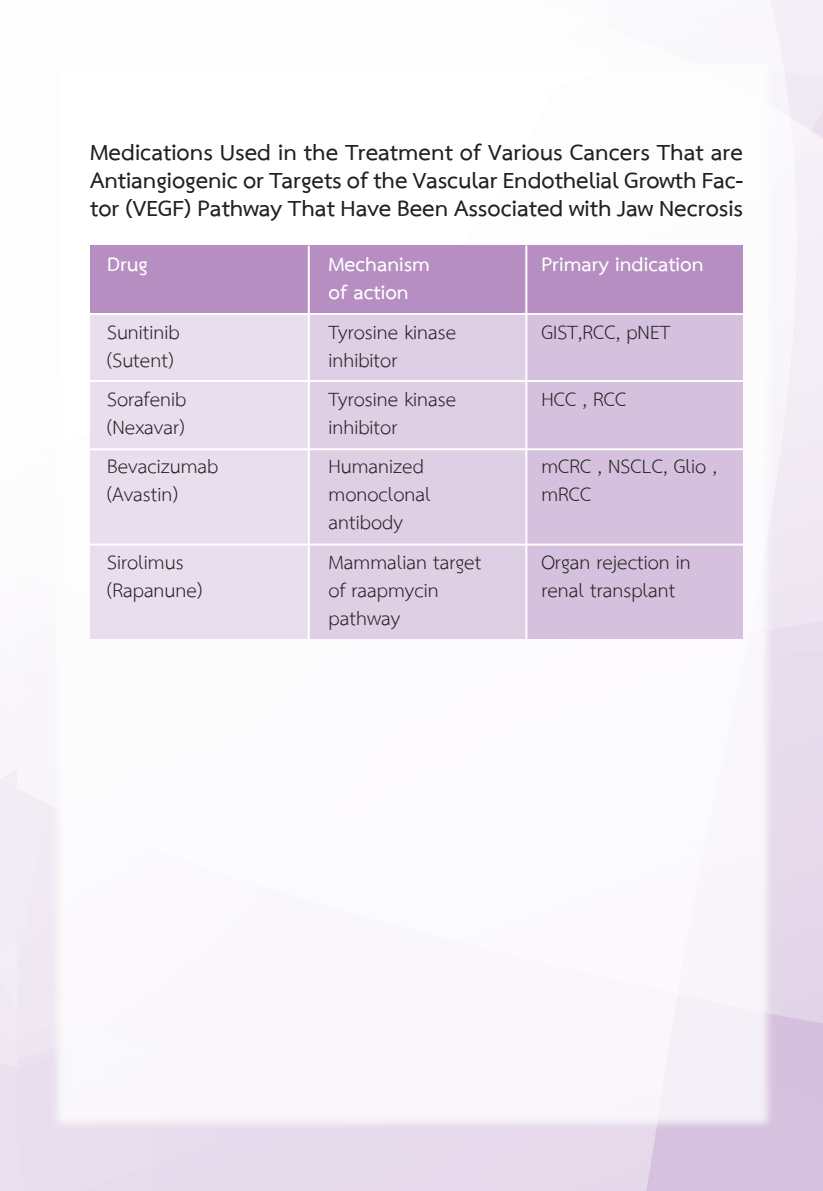
<style>
.page{position:relative;width:823px;height:1191px;background:#fff}
.page>*{position:absolute;margin:0;border:0;box-sizing:border-box;transform-origin:0 0}
.t1{font:700 32px/28px "TH Sarabun PSK";color:#231f20;text-align:justify}
.t2{font:28px "TH Sarabun PSK";color:#231f20}
.t3{font:700 28px "TH Sarabun PSK";color:#fff}
</style>
<div class="page">
<div style="left:90px;top:245px;width:652px;height:68px;background:#b68ec1"></div>
<div style="left:307px;top:315px;width:218px;height:323px;background:#decfe5"></div>
<div style="left:525px;top:315px;width:217px;height:323px;background:#d5c1de"></div>
<div style="left:90px;top:315px;width:217px;height:323px;background:#e8deed"></div>
<hr style="left:307px;top:246px;width:2px;height:395px;background:#fff">
<hr style="left:525px;top:245px;width:2px;height:395px;background:#fff">
<hr style="left:90px;top:380px;width:652px;height:2px;background:#fff">
<hr style="left:90px;top:448px;width:652px;height:2px;background:#fff">
<hr style="left:90px;top:543px;width:652px;height:2px;background:#fff">
<p class="t1" style="left:90px;top:140px;width:654px">Medications Used in the Treatment of Various Cancers That are Antiangiogenic or Targets of the Vascular Endothelial Growth Fac&shy;tor (VEGF) Pathway That Have Been Associated with Jaw Necrosis</p>
<p class="t3" style="left:107px;top:247px;width:42px">Drug</p>
<p class="t3" style="left:328px;top:247px;width:103px">Mechanism</p>
<p class="t3" style="left:541px;top:247px;width:164px">Primary indication</p>
<p class="t3" style="left:328px;top:275px;width:82px">of action</p>
<p class="t2" style="left:107px;top:315px;width:74px">Sunitinib</p>
<p class="t2" style="left:328px;top:315px;width:129px">Tyrosine kinase</p>
<p class="t2" style="left:541px;top:315px;width:130px">GIST,RCC, pNET</p>
<p class="t2" style="left:107px;top:343px;width:68px">(Sutent)</p>
<p class="t2" style="left:328px;top:343px;width:70px">inhibitor</p>
<p class="t2" style="left:107px;top:382px;width:81px">Sorafenib</p>
<p class="t2" style="left:328px;top:382px;width:129px">Tyrosine kinase</p>
<p class="t2" style="left:541px;top:382px;width:87px">HCC , RCC</p>
<p class="t2" style="left:107px;top:410px;width:79px">(Nexavar)</p>
<p class="t2" style="left:328px;top:410px;width:70px">inhibitor</p>
<p class="t2" style="left:107px;top:450px;width:113px">Bevacizumab</p>
<p class="t2" style="left:328px;top:450px;width:97px">Humanized</p>
<p class="t2" style="left:541px;top:450px;width:177px">mCRC , NSCLC, Glio ,</p>
<p class="t2" style="left:107px;top:478px;width:72px">(Avastin)</p>
<p class="t2" style="left:328px;top:478px;width:104px">monoclonal</p>
<p class="t2" style="left:541px;top:478px;width:52px">mRCC</p>
<p class="t2" style="left:328px;top:506px;width:76px">antibody</p>
<p class="t2" style="left:107px;top:545px;width:78px">Sirolimus</p>
<p class="t2" style="left:328px;top:545px;width:154px">Mammalian target</p>
<p class="t2" style="left:541px;top:545px;width:151px">Organ rejection in</p>
<p class="t2" style="left:107px;top:573px;width:96px">(Rapanune)</p>
<p class="t2" style="left:328px;top:573px;width:111px">of raapmycin</p>
<p class="t2" style="left:541px;top:573px;width:135px">renal transplant</p>
<p class="t2" style="left:328px;top:601px;width:73px">pathway</p>
</div>
